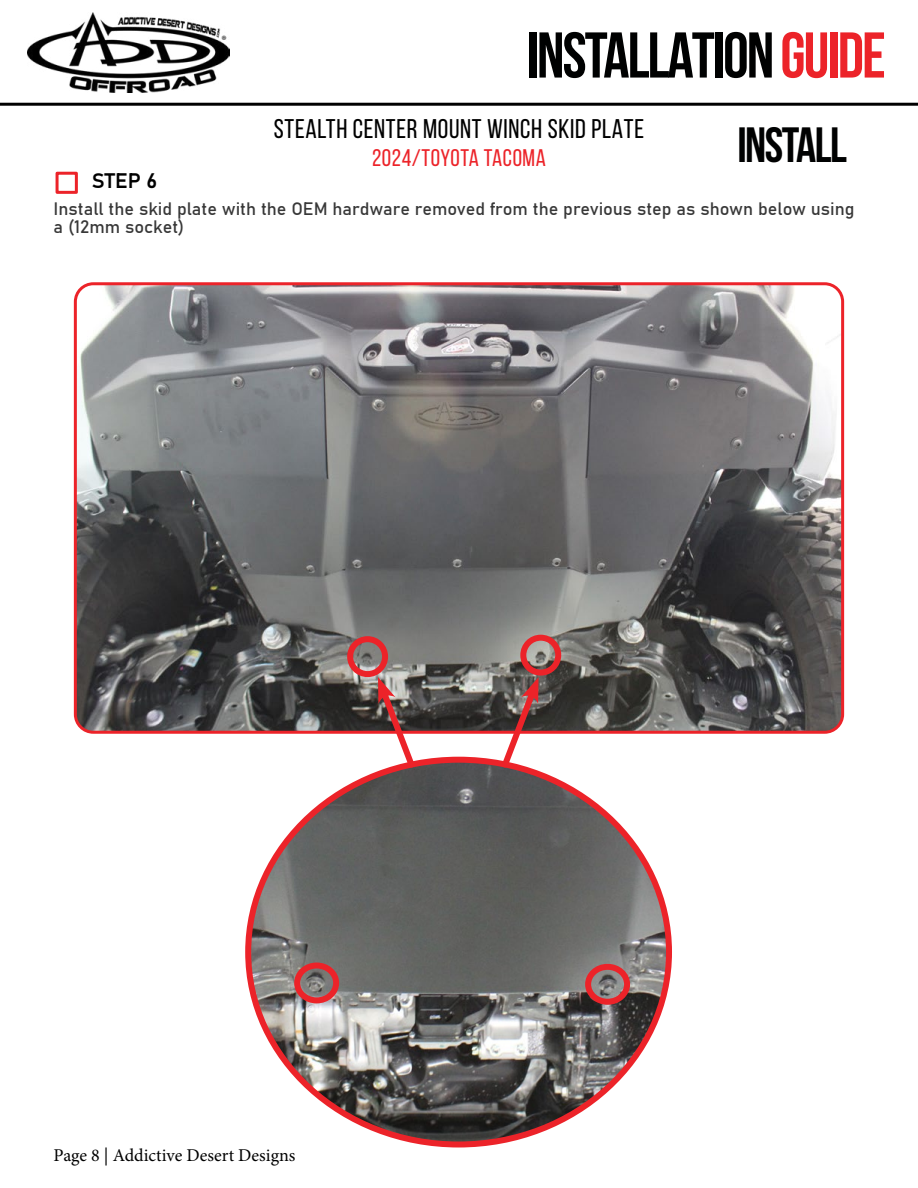
<style>
.page{position:relative;width:918px;height:1188px;background:#fff}
.page>*{position:absolute;margin:0;border:0;box-sizing:border-box;transform-origin:0 0}
.t1{font:700 64.5px "Bebas Neue";letter-spacing:-.03em;color:#000101}
.t2{font:700 49.5px "Bebas Neue";letter-spacing:-.03em;color:#000101}
.t3{font:27px "Bebas Neue";letter-spacing:.025em;color:#000}
.t4{font:24px "Bebas Neue";letter-spacing:.025em;color:#ec2329}
.t5{font:21px "Bahnschrift";color:#000}
.t6{font:18px/18px "Bahnschrift";color:#383838}
.t7{font:18px "Minion Pro";color:#000}
.s1{color:#ec2329}
</style>
<div class="page">
<hr style="left:0;top:103px;width:918px;height:3px;background:#000">
<img style="left:27px;top:12px;width:203px;height:80px">
<div style="left:56px;top:172px;width:22px;height:22px;border:3px solid #ec2329"></div>
<img style="left:78px;top:286px;width:762px;height:444px">
<div style="left:74px;top:282px;width:770px;height:452px;border:3px solid #ec2329;border-radius:18px"></div>
<img style="left:248px;top:764px;width:421px;height:377px">
<div style="left:294px;top:963px;width:45px;height:40px;border:6px solid #ec2329;border-radius:50%"></div>
<div style="left:585px;top:964px;width:45px;height:41px;border:6px solid #ec2329;border-radius:50%"></div>
<div style="left:347px;top:636px;width:41px;height:41px;border:6px solid #ec2329;border-radius:50%"></div>
<div style="left:520px;top:635px;width:41px;height:41px;border:6px solid #ec2329;border-radius:50%"></div>
<svg style="left:376px;top:677px;width:43px;height:95px"></svg>
<svg style="left:497px;top:677px;width:44px;height:95px"></svg>
<h1 class="t1" style="left:527px;top:20px;width:361px">INSTALLATION<span class="s1">guide</span></h1>
<h3 class="t3" style="left:274px;top:114px;width:372px">STEALTH CENTER MOUNT WINCH SKID PLATE</h3>
<h3 class="t4" style="left:372px;top:145px;width:175px">2024/TOYOTA TACOMA</h3>
<h2 class="t2" style="left:737px;top:117px;width:111px">INSTALL</h2>
<p class="t5" style="left:92px;top:165px;width:67px">STEP 6</p>
<p class="t6" style="left:54px;top:199px;width:802px">Install the skid plate with the OEM hardware removed from the previous step as shown below using a (12mm socket)</p>
<p class="t7" style="left:54px;top:1143px;width:243px">Page 8 | Addictive Desert Designs</p>
</div>
